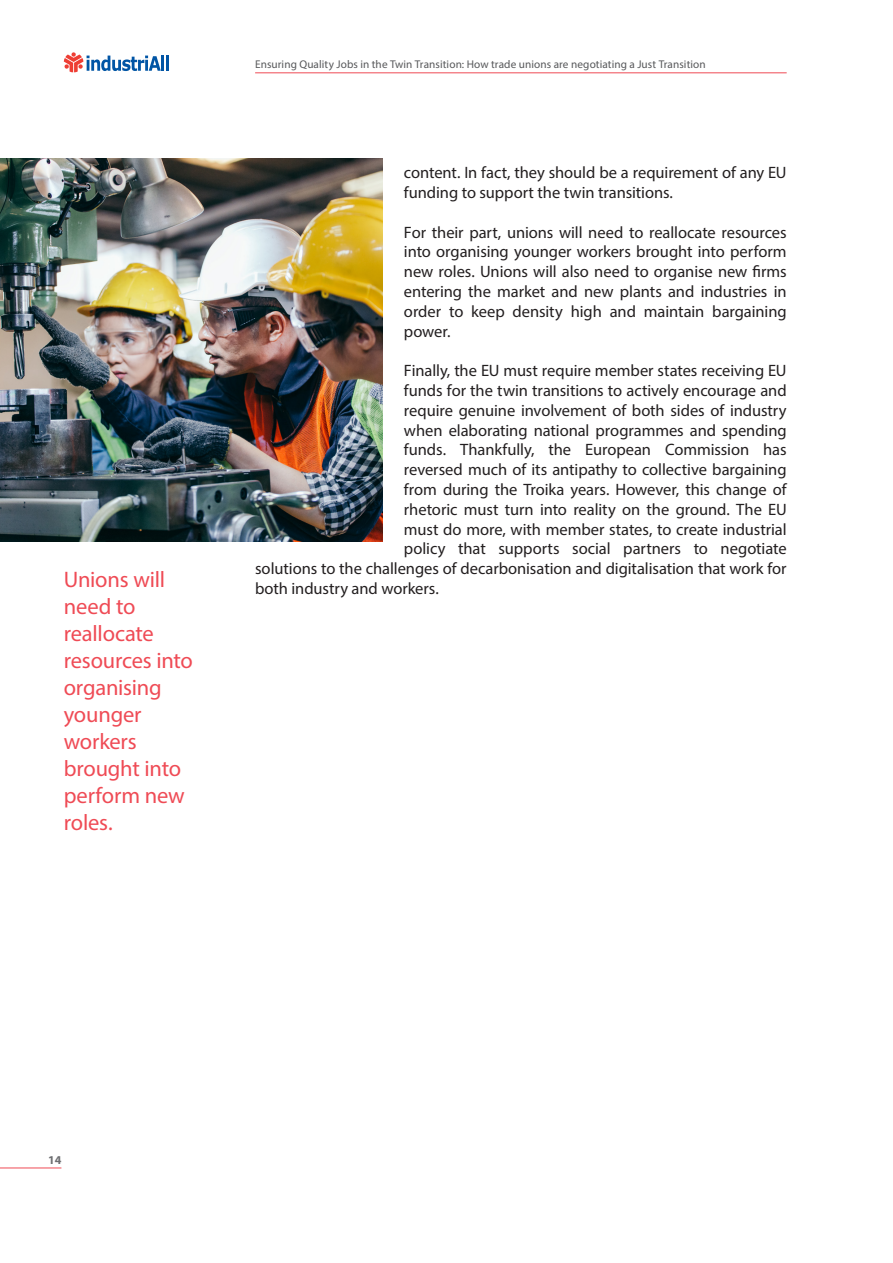
<style>
.page{position:relative;width:893px;height:1263px;background:#fff}
.page>*{position:absolute;margin:0;border:0;box-sizing:border-box;transform-origin:0 0}
.t1{font:22.5px/27px "Myriad Pro";letter-spacing:-.01em;color:#ef4b55}
.t2{font:16.5px/19.8px "Myriad Pro";letter-spacing:-.005em;color:#231f20}
.t3{font:700 12px "Myriad Pro";color:#6c6d70}
.t4{font:11.25px "Myriad Pro";letter-spacing:.01em;color:#57585a}
</style>
<div class="page">
<hr style="left:0;top:1167px;width:61px;height:1px;background:#ef4b55">
<hr style="left:255px;top:72px;width:532px;height:1px;background:#ef4b55">
<hr style="left:161px;top:56px;width:3px;height:15px;background:#0155a5">
<hr style="left:166px;top:56px;width:3px;height:15px;background:#0155a5">
<svg style="left:64px;top:52px;width:97px;height:20px"></svg>
<img style="left:0;top:158px;width:383px;height:383px">
<p class="t1" style="left:64px;top:565px;width:103px">Unions will</p>
<p class="t1" style="left:64px;top:592px;width:131px">need to reallocate resources into organising younger workers brought into perform new roles.</p>
<p class="t4" style="left:255px;top:57px;width:452px">Ensuring Quality Jobs in the Twin Transition: How trade unions are negotiating a Just Transition</p>
<p class="t2" style="left:404px;top:163px;width:384px">content. In fact, they should be a requirement of any EU funding to support the twin transitions.</p>
<p class="t2" style="left:404px;top:222px;width:384px;text-align:justify">For their part, unions will need to reallocate resources into organising younger workers brought into perform new roles. Unions will also need to organise new firms entering the market and new plants and industries in order to keep density high and maintain bargaining power.</p>
<p class="t2" style="left:255px;top:361px;width:533px;text-align:right">Finally, the EU must require member states receiving EU<br>funds for the twin transitions to actively encourage and<br>require genuine involvement of both sides of industry<br>when elaborating national programmes and spending<br>funds. Thankfully, the European Commission has<br>reversed much of its antipathy to collective bargaining<br>from during the Troika years. However, this change of<br>rhetoric must turn into reality on the ground. The EU<br>must do more, with member states, to create industrial<br>policy that supports social partners to negotiate<br>solutions to the challenges of decarbonisation and digitalisation that work for</p>
<p class="t2" style="left:255px;top:578px;width:185px">both industry and workers.</p>
<p class="t3" style="left:48px;top:1152px;width:15px">14</p>
</div>
